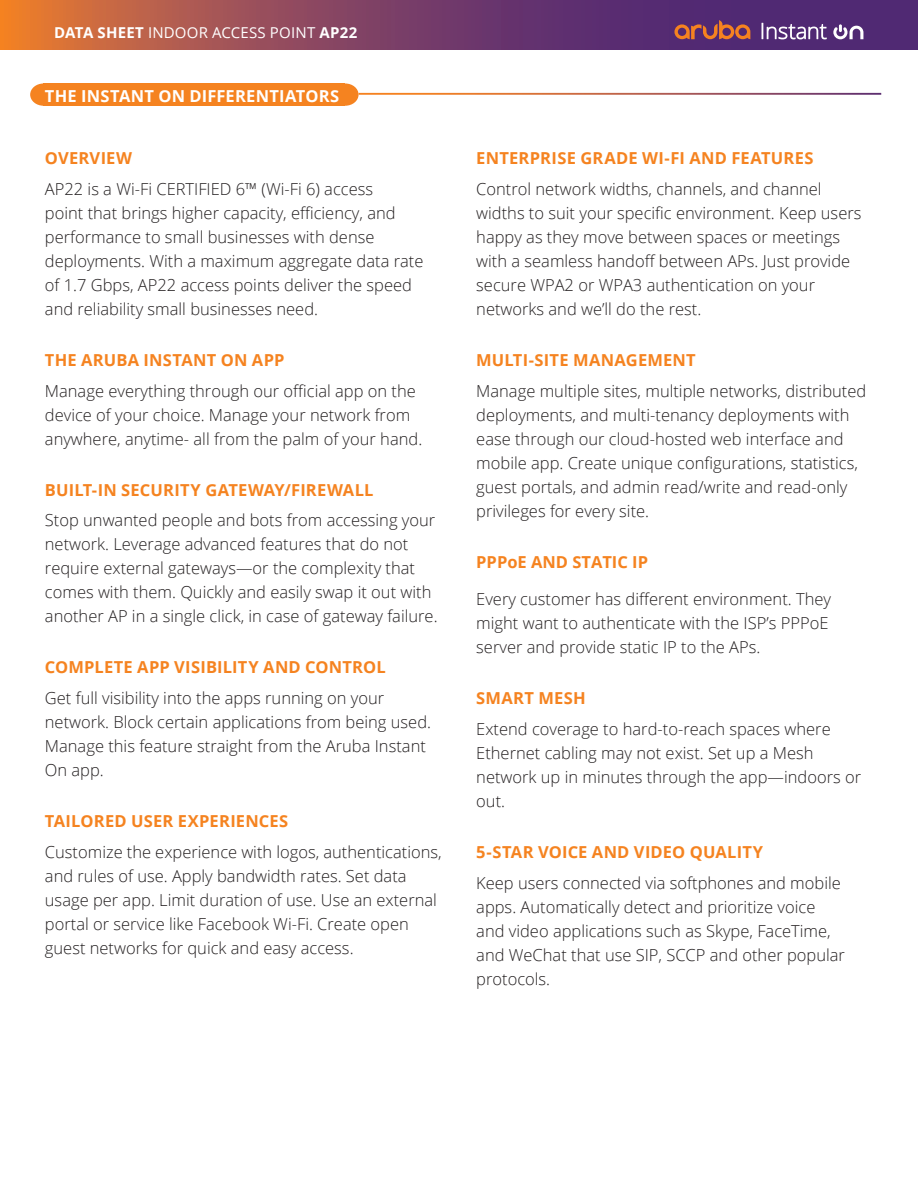
<style>
.page{position:relative;width:918px;height:1188px;background:#fff}
.page>*{position:absolute;margin:0;border:0;box-sizing:border-box;transform-origin:0 0}
.Body_Text_11_16_Open{font:300 16.5px/24px "Open Sans";color:#231f20}
.Body_Head_11_16_Oran{font:700 16.5px "Open Sans";letter-spacing:.015em;color:#f58320}
.Body__Head_11_14_Bol{font:700 16.5px "Open Sans";letter-spacing:.015em;color:#fff}
.Body_Text_11_16_Open-2{font:700 16.5px "Open Sans";color:#f58320}
.t1{font:15px "Open Sans";letter-spacing:.015em;color:#fff}
.s1{font-weight:700}
</style>
<div class="page">
<svg style="left:0;top:0;width:918px;height:49px;background:#824360"></svg>
<svg style="left:674px;top:20px;width:76px;height:19px"></svg>
<svg style="left:833px;top:24px;width:30px;height:15px"></svg>
<svg style="left:762px;top:23px;width:65px;height:16px"></svg>
<div style="left:332px;top:83px;width:27px;height:23px;background:#f58320;border-radius:50%"></div>
<div style="left:30px;top:83px;width:27px;height:23px;background:#f58320;border-radius:50%"></div>
<div style="left:44px;top:83px;width:301px;height:23px;background:#f58320"></div>
<p class="t1" style="left:54px;top:23px;width:305px"><span class="s1">DATA SHEET</span> INDOOR ACCESS POINT <span class="s1">AP22</span></p>
<p class="Body__Head_11_14_Bol" style="left:45px;top:84px;width:296px">THE INSTANT ON DIFFERENTIATORS</p>
<p class="Body_Head_11_16_Oran" style="left:45px;top:146px;width:89px">OVERVIEW</p>
<p class="Body_Text_11_16_Open" style="left:45px;top:176px;width:380px">AP22 is a Wi-Fi CERTIFIED 6™ (Wi-Fi 6) access<br>point that brings higher capacity, efficiency, and performance to small businesses with dense deployments. With a maximum aggregate data rate of 1.7 Gbps, AP22 access points deliver the speed and reliability small businesses need.</p>
<p class="Body_Head_11_16_Oran" style="left:45px;top:348px;width:241px">THE ARUBA INSTANT ON APP</p>
<p class="Body_Text_11_16_Open" style="left:45px;top:378px;width:379px">Manage everything through our official app on the device of your choice. Manage your network from anywhere, anytime- all from the palm of your hand.</p>
<p class="Body_Head_11_16_Oran" style="left:45px;top:478px;width:330px">BUILT-IN SECURITY GATEWAY/FIREWALL</p>
<p class="Body_Text_11_16_Open" style="left:45px;top:508px;width:394px">Stop unwanted people and bots from accessing your network. Leverage advanced features that do not require external gateways—or the complexity that comes with them. Quickly and easily swap it out with another AP in a single click, in case of gateway failure.</p>
<p class="Body_Head_11_16_Oran" style="left:45px;top:656px;width:342px">COMPLETE APP VISIBILITY AND CONTROL</p>
<p class="Body_Text_11_16_Open" style="left:45px;top:686px;width:388px">Get full visibility into the apps running on your network. Block certain applications from being used.<br>Manage this feature straight from the Aruba Instant On app.</p>
<p class="Body_Head_11_16_Oran" style="left:45px;top:809px;width:245px">TAILORED USER EXPERIENCES</p>
<p class="Body_Text_11_16_Open" style="left:45px;top:839px;width:398px">Customize the experience with logos, authentications, and rules of use. Apply bandwidth rates. Set data usage per app. Limit duration of use. Use an external portal or service like Facebook Wi-Fi. Create open guest networks for quick and easy access.</p>
<p class="Body_Head_11_16_Oran" style="left:476px;top:146px;width:339px">ENTERPRISE GRADE WI-FI AND FEATURES</p>
<p class="Body_Text_11_16_Open" style="left:476px;top:176px;width:387px">Control network widths, channels, and channel widths to suit your specific environment. Keep users happy as they move between spaces or meetings with a seamless handoff between APs. Just provide secure WPA2 or WPA3 authentication on your networks and we’ll do the rest.</p>
<p class="Body_Head_11_16_Oran" style="left:476px;top:348px;width:221px">MULTI-SITE MANAGEMENT</p>
<p class="Body_Text_11_16_Open" style="left:476px;top:378px;width:392px">Manage multiple sites, multiple networks, distributed deployments, and multi-tenancy deployments with ease through our cloud-hosted web interface and mobile app. Create unique configurations, statistics, guest portals, and admin read/write and read-only privileges for every site.</p>
<p class="Body_Text_11_16_Open-2" style="left:476px;top:550px;width:173px">PPPoE AND STATIC IP</p>
<p class="Body_Text_11_16_Open" style="left:476px;top:587px;width:356px">Every customer has different environment. They might want to authenticate with the ISP’s PPPoE server and provide static IP to the APs.</p>
<p class="Body_Head_11_16_Oran" style="left:476px;top:686px;width:111px">SMART MESH</p>
<p class="Body_Text_11_16_Open" style="left:476px;top:716px;width:386px">Extend coverage to hard-to-reach spaces where Ethernet cabling may not exist. Set up a Mesh network up in minutes through the app—indoors or out.</p>
<p class="Body_Head_11_16_Oran" style="left:476px;top:840px;width:288px">5-STAR VOICE AND VIDEO QUALITY</p>
<p class="Body_Text_11_16_Open" style="left:476px;top:870px;width:370px">Keep users connected via softphones and mobile apps. Automatically detect and prioritize voice and video applications such as Skype, FaceTime, and WeChat that use SIP, SCCP and other popular protocols.</p>
</div>
